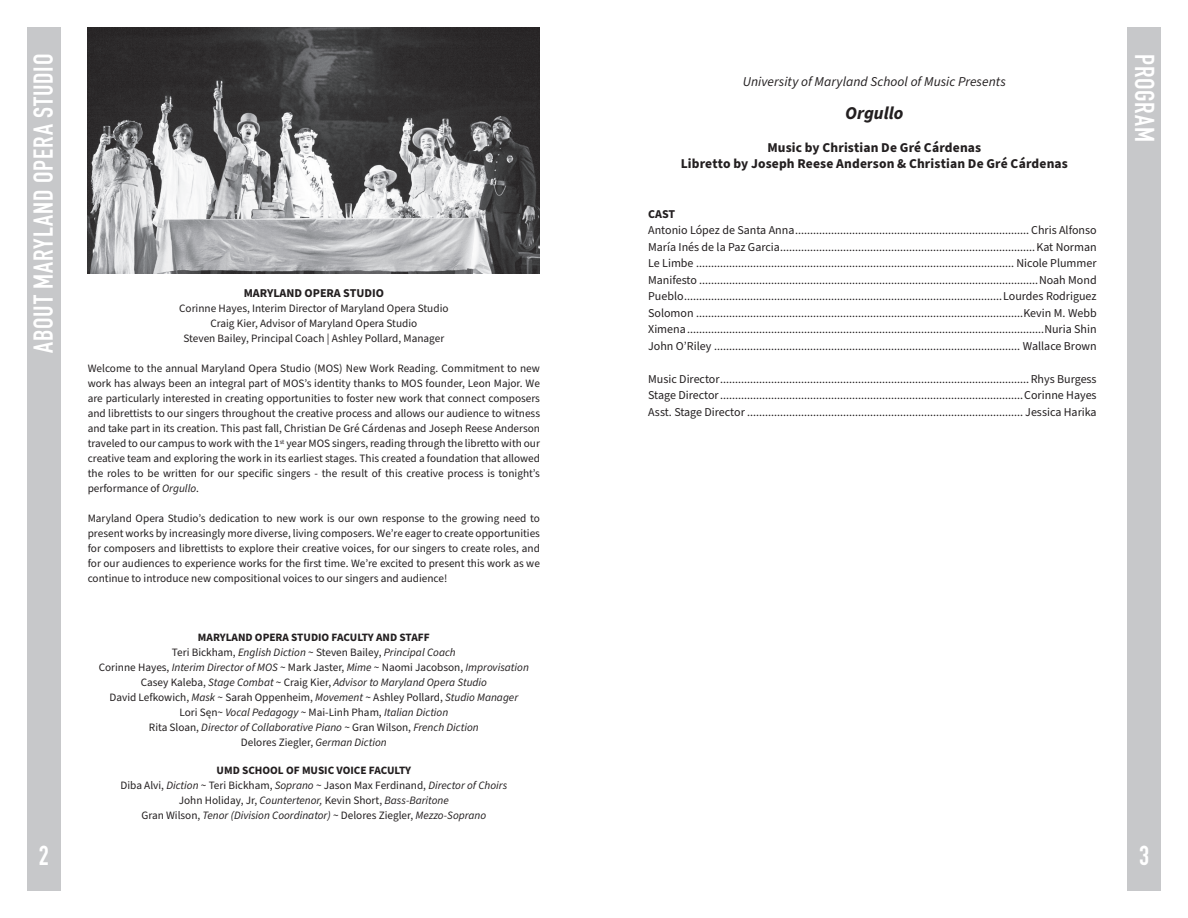
<style>
.page{position:relative;width:1188px;height:918px;background:#fff}
.page>*{position:absolute;margin:0;border:0;box-sizing:border-box;transform-origin:0 0}
.Headings{font:700 27px "DIN Condensed";letter-spacing:.03em;color:#fff}
.Page_headers_WHITE_text{font:italic 700 18px "Source Sans Pro";color:#231f20}
.t1{font:700 13.5px "Source Sans Pro";letter-spacing:.01em;color:#231f20}
.t2{font:italic 13.5px "Source Sans Pro";letter-spacing:.005em;color:#231f20}
.t3{font:12px "Source Sans Pro";color:#231f20}
.t4{font:700 12px "Source Sans Pro";color:#231f20}
.t5{font:11.25px/15px "Source Sans Pro";color:#231f20;text-align:justify}
.t6{font:italic 11.25px/15px "Source Sans Pro";color:#231f20;text-align:center}
.t7{font:700 11.25px "Source Sans Pro";color:#231f20}
.s1{font-style:italic}
.s2{font-style:normal}
</style>
<div class="page">
<div style="left:27px;top:27px;width:34px;height:864px;background:#c7c8ca"></div>
<div style="left:1127px;top:27px;width:34px;height:864px;background:#c7c8ca"></div>
<img style="left:88px;top:27px;width:452px;height:246px">
<p class="Headings" style="left:25px;top:353px;width:301px;rotate:-90deg">ABOUT MARYLAND OPERA STUDIO</p>
<p class="t4" style="left:244px;top:285px;width:142px">MARYLAND OPERA STUDIO</p>
<p class="t5" style="left:179px;top:302px;width:271px">Corinne Hayes, Interim Director of Maryland Opera Studio</p>
<p class="t5" style="left:210px;top:317px;width:208px">Craig Kier, Advisor of Maryland Opera Studio</p>
<p class="t5" style="left:183px;top:332px;width:262px">Steven Bailey, Principal Coach | Ashley Pollard, Manager</p>
<p class="t5" style="left:88px;top:362px;width:454px">Welcome to the annual Maryland Opera Studio (MOS) New Work Reading. Commitment to new work has always been an integral part of MOS’s identity thanks to MOS founder, Leon Major. We are particularly interested in creating opportunities to foster new work that connect composers and librettists to our singers throughout the creative process and allows our audience to witness and take part in its creation. This past fall, Christian De Gré Cárdenas and Joseph Reese Anderson traveled to our campus to work with the 1<sup>st</sup> year MOS singers, reading through the libretto with our creative team and exploring the work in its earliest stages. This created a foundation that allowed the roles to be written for our specific singers - the result of this creative process is tonight’s performance of <span class="s1">Orgullo</span>.</p>
<p class="t5" style="left:88px;top:512px;width:454px">Maryland Opera Studio’s dedication to new work is our own response to the growing need to present works by increasingly more diverse, living composers. We’re eager to create opportunities for composers and librettists to explore their creative voices, for our singers to create roles, and for our audiences to experience works for the first time. We’re excited to present this work as we continue to introduce new compositional voices to our singers and audience!</p>
<p class="t7" style="left:198px;top:630px;width:233px">MARYLAND OPERA STUDIO FACULTY AND STAFF</p>
<p class="t6" style="left:99px;top:645px;width:432px"><span class="s2">Teri Bickham,</span> English Diction <span class="s2">~ Steven Bailey,</span> Principal Coach<br><span class="s2">Corinne Hayes,</span> Interim Director of MOS <span class="s2">~ Mark Jaster,</span> Mime <span class="s2">~ Naomi Jacobson,</span> Improvisation <span class="s2">Casey Kaleba,</span> Stage Combat <span class="s2">~ Craig Kier,</span> Advisor to Maryland Opera Studio<br><span class="s2">David Lefkowich,</span> Mask <span class="s2">~ Sarah Oppenheim,</span> Movement <span class="s2">~ Ashley Pollard,</span> Studio Manager<br><span class="s2">Lori Sęn~</span> Vocal Pedagogy <span class="s2">~ Mai-Linh Pham,</span> Italian Diction<br><span class="s2">Rita Sloan,</span> Director of Collaborative Piano <span class="s2">~ Gran Wilson,</span> French Diction<br><span class="s2">Delores Ziegler,</span> German Diction</p>
<p class="t7" style="left:217px;top:763px;width:196px">UMD SCHOOL OF MUSIC VOICE FACULTY</p>
<p class="t6" style="left:121px;top:779px;width:388px"><span class="s2">Diba Alvi,</span> Diction <span class="s2">~ Teri Bickham,</span> Soprano <span class="s2">~ Jason Max Ferdinand,</span> Director of Choirs<br><span class="s2">John Holiday, Jr,</span> Countertenor, <span class="s2">Kevin Short,</span> Bass-Baritone<br><span class="s2">Gran Wilson,</span> Tenor (Division Coordinator) <span class="s2">~ Delores Ziegler,</span> Mezzo-Soprano</p>
<p class="t2" style="left:743px;top:72px;width:265px">University of Maryland School of Music Presents</p>
<p class="Page_headers_WHITE_text" style="left:845px;top:101px;width:60px">Orgullo</p>
<p class="t1" style="left:767px;top:138px;width:215px">Music by Christian De Gré Cárdenas</p>
<p class="t1" style="left:681px;top:155px;width:389px">Libretto by Joseph Reese Anderson &amp; Christian De Gré Cárdenas</p>
<p class="t4" style="left:648px;top:206px;width:29px">CAST</p>
<p class="t3" style="left:648px;top:222px;width:450px">Antonio López de Santa Anna.............................................................................. Chris Alfonso</p>
<p class="t3" style="left:648px;top:239px;width:450px">María Inés de la Paz Garcia.....................................................................................Kat Norman</p>
<p class="t3" style="left:648px;top:255px;width:450px">Le Limbe .......................................................................................................... Nicole Plummer</p>
<p class="t3" style="left:648px;top:272px;width:450px">Manifesto .................................................................................................................Noah Mond</p>
<p class="t3" style="left:648px;top:288px;width:450px">Pueblo..........................................................................................................Lourdes Rodriguez</p>
<p class="t3" style="left:648px;top:305px;width:450px">Solomon .............................................................................................................Kevin M. Webb</p>
<p class="t3" style="left:648px;top:321px;width:450px">Ximena.......................................................................................................................Nuria Shin</p>
<p class="t3" style="left:648px;top:338px;width:450px">John O’Riley ...................................................................................................... Wallace Brown</p>
<p class="t3" style="left:648px;top:371px;width:450px">Music Director.......................................................................................................Rhys Burgess</p>
<p class="t3" style="left:648px;top:387px;width:450px">Stage Director.....................................................................................................Corinne Hayes</p>
<p class="t3" style="left:648px;top:404px;width:450px">Asst. Stage Director ............................................................................................ Jessica Harika</p>
<p class="Headings" style="left:1163px;top:54px;width:90px;rotate:90deg">PROGRAM</p>
<h1 class="Headings" style="left:39px;top:837px;width:12px">2</h1>
<h1 class="Headings" style="left:1139px;top:837px;width:12px">3</h1>
</div>
